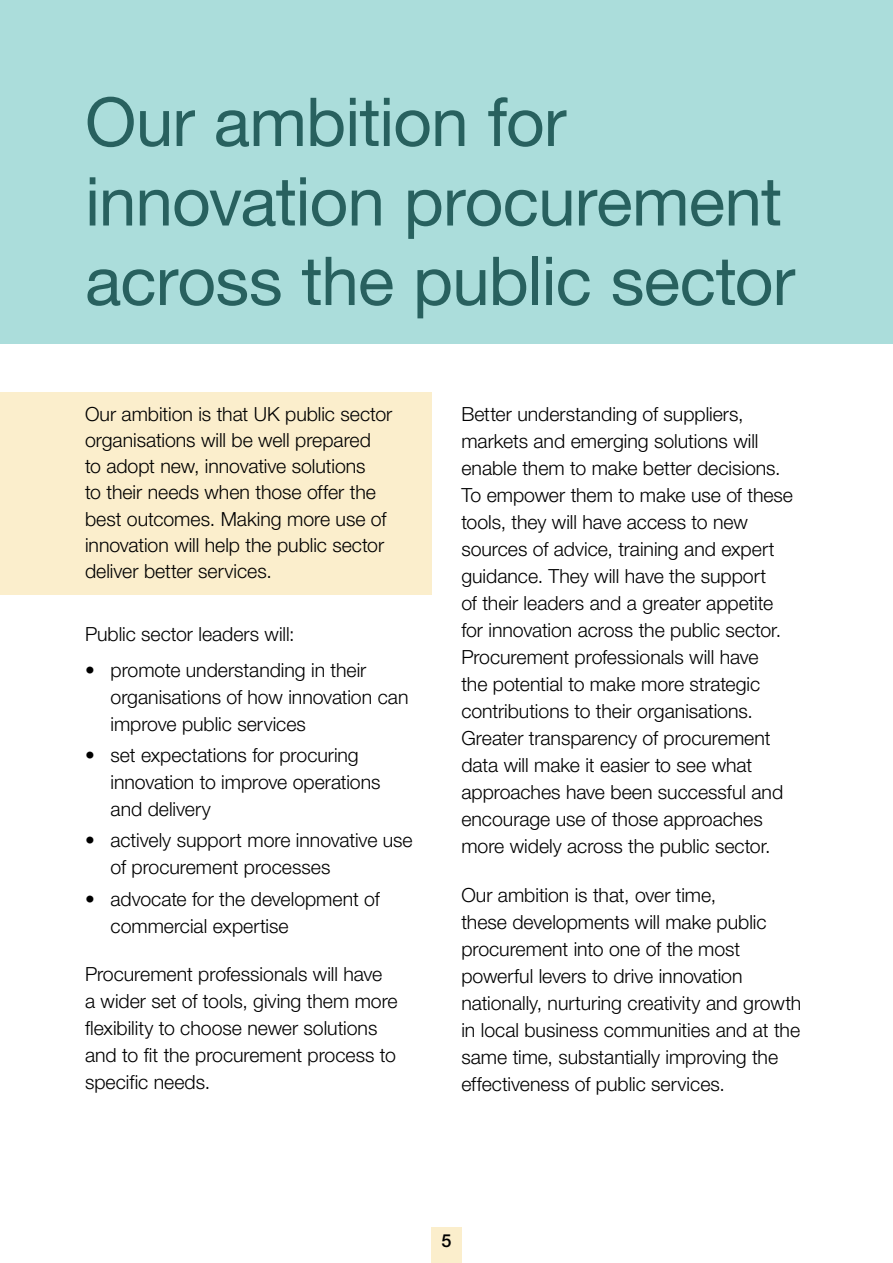
<style>
.page{position:relative;width:893px;height:1263px;background:#fff}
.page>*{position:absolute;margin:0;border:0;box-sizing:border-box;transform-origin:0 0}
.H1_Section_heading{font:67.5px/79.5px "Helvetica Neue LT Pro";letter-spacing:-.015em;color:#28615f}
.Body{font:300 19.5px/27px "Helvetica Neue LT Pro";color:#000}
.Body_-_shaded_yellow{font:300 19.5px/26.2px "Helvetica Neue LT Pro";color:#000}
.Bullet_heading{font:300 19.5px "Helvetica Neue LT Pro";color:#000}
.t1{font:500 18px "Helvetica Neue LT Pro";color:#000}
</style>
<div class="page">
<div style="left:0;top:0;width:893px;height:343px;background:#abdddb"></div>
<div style="left:431px;top:1227px;width:30px;height:36px;background:#fbeecc"></div>
<div style="left:0;top:392px;width:432px;height:202px;background:#fbeecc"></div>
<h1 class="H1_Section_heading" style="left:85px;top:81px;width:712px">Our ambition for innovation procurement across the public sector</h1>
<p class="Body_-_shaded_yellow" style="left:85px;top:400px;width:309px">Our ambition is that UK public sector organisations will be well prepared<br>to adopt new, innovative solutions<br>to their needs when those offer the best outcomes. Making more use of innovation will help the public sector deliver better services.</p>
<p class="Bullet_heading" style="left:85px;top:622px;width:211px">Public sector leaders will:</p>
<p class="Body" style="left:111px;top:656px;width:299px;text-indent:-26px">• promote understanding in their organisations of how innovation can improve public services</p>
<p class="Body" style="left:111px;top:741px;width:271px;text-indent:-26px">• set expectations for procuring innovation to improve operations and delivery</p>
<p class="Body" style="left:111px;top:826px;width:304px;text-indent:-26px">• actively support more innovative use of procurement processes</p>
<p class="Body" style="left:111px;top:885px;width:271px;text-indent:-26px">• advocate for the development of commercial expertise</p>
<p class="Body" style="left:85px;top:960px;width:314px">Procurement professionals will have<br>a wider set of tools, giving them more flexibility to choose newer solutions and to fit the procurement process to specific needs.</p>
<p class="Body" style="left:461px;top:400px;width:333px">Better understanding of suppliers, markets and emerging solutions will enable them to make better decisions.<br>To empower them to make use of these tools, they will have access to new sources of advice, training and expert guidance. They will have the support<br>of their leaders and a greater appetite for innovation across the public sector.<br>Procurement professionals will have<br>the potential to make more strategic contributions to their organisations.<br>Greater transparency of procurement data will make it easier to see what approaches have been successful and encourage use of those approaches more widely across the public sector.</p>
<p class="Body" style="left:461px;top:881px;width:341px">Our ambition is that, over time,<br>these developments will make public procurement into one of the most powerful levers to drive innovation nationally, nurturing creativity and growth in local business communities and at the same time, substantially improving the effectiveness of public services.</p>
<p class="t1" style="left:441px;top:1230px;width:12px">5</p>
</div>
